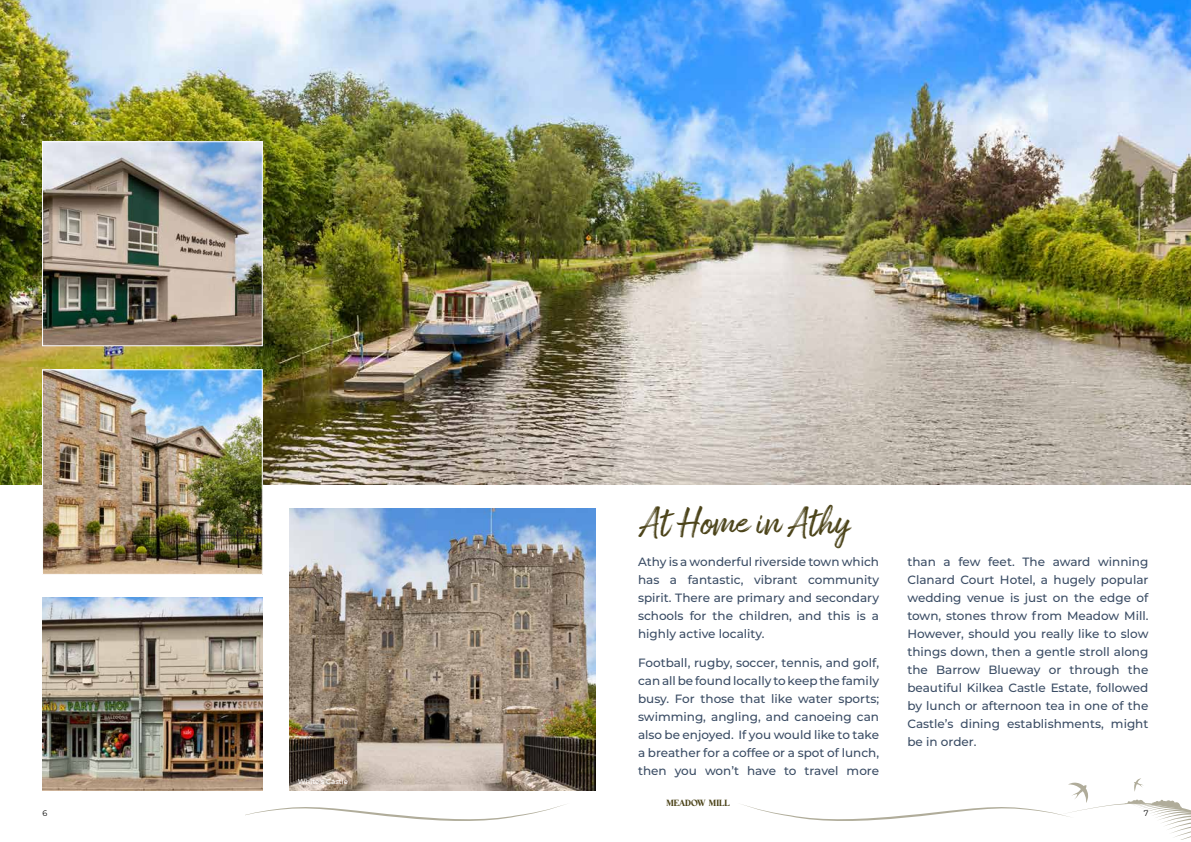
<style>
.page{position:relative;width:1191px;height:842px;background:#fff}
.page>*{position:absolute;margin:0;border:0;box-sizing:border-box;transform-origin:0 0}
.t1{font:38px "Amithen";color:#4c441a}
.t2{font:500 12px/18px "Montserrat";color:#3a4c64;text-align:justify}
.t3{font:9px "Strong";color:#4c441a}
.t4{font:8px "Montserrat";color:#000}
.t5{font:500 7px "Montserrat";color:#fff}
</style>
<div class="page">
<svg style="left:741px;top:778px;width:450px;height:61px"></svg>
<img style="left:0;top:0;width:1191px;height:485px">
<img style="left:43px;top:598px;width:219px;height:193px">
<img style="left:289px;top:509px;width:306px;height:282px">
<img style="left:44px;top:371px;width:217px;height:202px">
<div style="left:42px;top:369px;width:221px;height:206px;border:1px solid #fff"></div>
<img style="left:44px;top:143px;width:217px;height:201px">
<div style="left:42px;top:141px;width:221px;height:205px;border:1px solid #fff"></div>
<svg style="left:245px;top:804px;width:321px;height:17px"></svg>
<p class="t5" style="left:298px;top:777px;width:52px">White’s Castle</p>
<h1 class="t1" style="left:638px;top:499px;width:213px">At Home in Athy</h1>
<p class="t2" style="left:638px;top:552px;width:242px">Athy is a wonderful riverside town which has a fantastic, vibrant community spirit. There are primary and secondary schools for the children, and this is a highly active locality.</p>
<p class="t2" style="left:638px;top:654px;width:242px">Football, rugby, soccer, tennis, and golf, can all be found locally to keep the family busy. For those that like water sports; swimming, angling, and canoeing can also be enjoyed. If you would like to take a breather for a coffee or a spot of lunch, then you won’t have to travel more</p>
<p class="t3" style="left:666px;top:798px;width:65px">MEADOW MILL</p>
<p class="t2" style="left:907px;top:552px;width:242px">than a few feet. The award winning Clanard Court Hotel, a hugely popular wedding venue is just on the edge of town, stones throw from Meadow Mill.<br>However, should you really like to slow things down, then a gentle stroll along the Barrow Blueway or through the beautiful Kilkea Castle Estate, followed by lunch or afternoon tea in one of the Castle’s dining establishments, might be in order.</p>
<p class="t4" style="left:43px;top:807px;width:6px">6</p>
<p class="t4" style="left:1143px;top:807px;width:6px">7</p>
</div>
